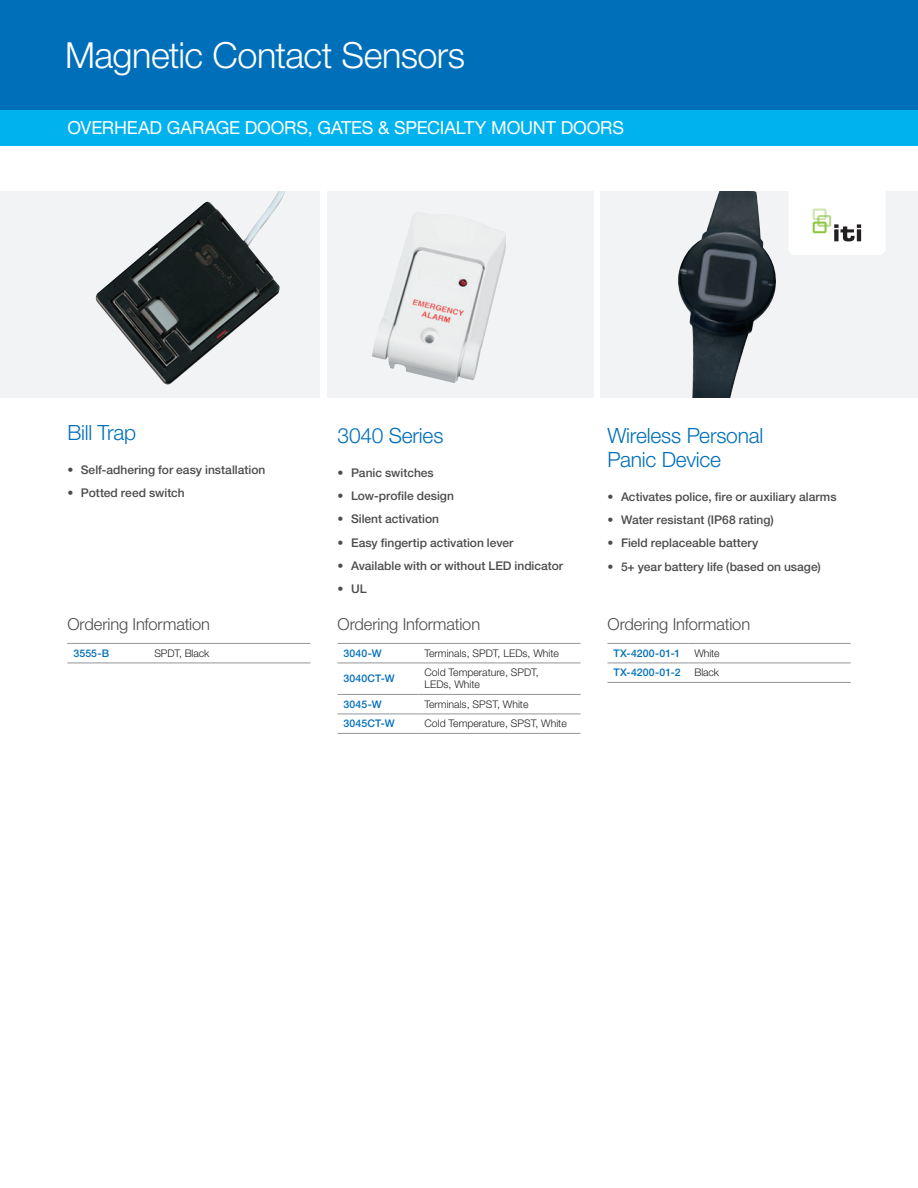
<style>
.page{position:relative;width:918px;height:1188px;background:#fff}
.page>*{position:absolute;margin:0;border:0;box-sizing:border-box;transform-origin:0 0}
.t1{font:300 36px "Helvetica Neue LT Std";letter-spacing:-.015em;color:#fff}
.t2{font:300 21px/24px "Helvetica Neue LT Std";letter-spacing:-.01em;color:#006fba}
.t3{font:18px "Helvetica Neue LT Std";letter-spacing:-.01em;color:#fff}
.t4{font:300 16.5px "Helvetica Neue LT Std";letter-spacing:-.01em;color:#4b4c4d}
.t5{font:500 12px "Helvetica Neue LT Std";color:#4b4c4d}
.t6{font:300 10.5px/12px "Helvetica Neue LT Std";color:#231f20}
.t7{font:500 10.5px "Helvetica Neue LT Std";letter-spacing:.015em;color:#006fba}
</style>
<div class="page">
<div style="left:327px;top:191px;width:267px;height:207px;background:#f2f3f4"></div>
<div style="left:0;top:191px;width:320px;height:207px;background:#f2f3f4"></div>
<div style="left:601px;top:191px;width:317px;height:207px;background:#f2f3f4"></div>
<img style="left:678px;top:191px;width:98px;height:207px">
<div style="left:0;top:103px;width:918px;height:43px;background:#00b3ef"></div>
<div style="left:0;top:0;width:918px;height:110px;background:#006fba"></div>
<hr style="left:67px;top:643px;width:243px;height:1px;background:#939598">
<hr style="left:67px;top:663px;width:243px;height:1px;background:#939598">
<hr style="left:608px;top:643px;width:80px;height:1px;background:#939598">
<hr style="left:608px;top:663px;width:80px;height:1px;background:#939598">
<hr style="left:688px;top:643px;width:163px;height:1px;background:#939598">
<hr style="left:688px;top:663px;width:163px;height:1px;background:#939598">
<hr style="left:608px;top:682px;width:243px;height:1px;background:#939598">
<img style="left:95px;top:192px;width:190px;height:193px">
<hr style="left:338px;top:714px;width:80px;height:1px;background:#939598">
<hr style="left:338px;top:733px;width:80px;height:1px;background:#939598">
<hr style="left:418px;top:714px;width:162px;height:1px;background:#939598">
<hr style="left:418px;top:733px;width:162px;height:1px;background:#939598">
<hr style="left:338px;top:643px;width:242px;height:1px;background:#939598">
<hr style="left:338px;top:663px;width:80px;height:1px;background:#939598">
<hr style="left:338px;top:694px;width:80px;height:1px;background:#939598">
<hr style="left:418px;top:663px;width:162px;height:1px;background:#939598">
<hr style="left:418px;top:694px;width:162px;height:1px;background:#939598">
<img style="left:372px;top:212px;width:134px;height:171px">
<div style="left:788px;top:176px;width:98px;height:79px;background:#fff;border-radius:7px"></div>
<svg style="left:813px;top:209px;width:48px;height:32px"></svg>
<h1 class="t1" style="left:65px;top:42px;width:402px">Magnetic Contact Sensors</h1>
<h3 class="t3" style="left:68px;top:121px;width:558px">OVERHEAD GARAGE DOORS, GATES &amp; SPECIALTY MOUNT DOORS</h3>
<h2 class="t2" style="left:67px;top:422px;width:70px">Bill Trap</h2>
<p class="t5" style="left:67px;top:465px;width:199px">• Self-adhering for easy installation</p>
<p class="t5" style="left:67px;top:488px;width:119px">• Potted reed switch</p>
<h3 class="t4" style="left:67px;top:618px;width:144px">Ordering Information</h3>
<p class="t7" style="left:73px;top:649px;width:37px">3555-B</p>
<p class="t6" style="left:154px;top:648px;width:56px">SPDT, Black</p>
<h2 class="t2" style="left:338px;top:426px;width:107px">3040 Series</h2>
<p class="t5" style="left:338px;top:468px;width:98px">• Panic switches</p>
<p class="t5" style="left:338px;top:492px;width:118px">• Low-profile design</p>
<p class="t5" style="left:338px;top:515px;width:103px">• Silent activation</p>
<p class="t5" style="left:338px;top:538px;width:177px">• Easy fingertip activation lever</p>
<p class="t5" style="left:338px;top:561px;width:227px">• Available with or without LED indicator</p>
<p class="t5" style="left:338px;top:585px;width:31px">• UL</p>
<h3 class="t4" style="left:338px;top:618px;width:144px">Ordering Information</h3>
<p class="t7" style="left:344px;top:649px;width:40px">3040-W</p>
<p class="t6" style="left:424px;top:648px;width:136px">Terminals, SPDT, LEDs, White</p>
<p class="t7" style="left:344px;top:675px;width:53px">3040CT-W</p>
<p class="t6" style="left:424px;top:668px;width:116px">Cold Temperature, SPDT,<br>LEDs, White</p>
<p class="t7" style="left:344px;top:700px;width:40px">3045-W</p>
<p class="t6" style="left:424px;top:699px;width:106px">Terminals, SPST, White</p>
<p class="t7" style="left:344px;top:720px;width:53px">3045CT-W</p>
<p class="t6" style="left:424px;top:719px;width:144px">Cold Temperature, SPST, White</p>
<h2 class="t2" style="left:608px;top:426px;width:157px">Wireless Personal<br>Panic Device</h2>
<p class="t5" style="left:608px;top:492px;width:231px">• Activates police, fire or auxiliary alarms</p>
<p class="t5" style="left:608px;top:516px;width:168px">• Water resistant (IP68 rating)</p>
<p class="t5" style="left:608px;top:539px;width:152px">• Field replaceable battery</p>
<p class="t5" style="left:608px;top:562px;width:215px">• 5+ year battery life (based on usage)</p>
<h3 class="t4" style="left:608px;top:618px;width:144px">Ordering Information</h3>
<p class="t7" style="left:614px;top:649px;width:68px">TX-4200-01-1</p>
<p class="t6" style="left:694px;top:648px;width:27px">White</p>
<p class="t7" style="left:614px;top:669px;width:69px">TX-4200-01-2</p>
<p class="t6" style="left:694px;top:668px;width:26px">Black</p>
</div>
